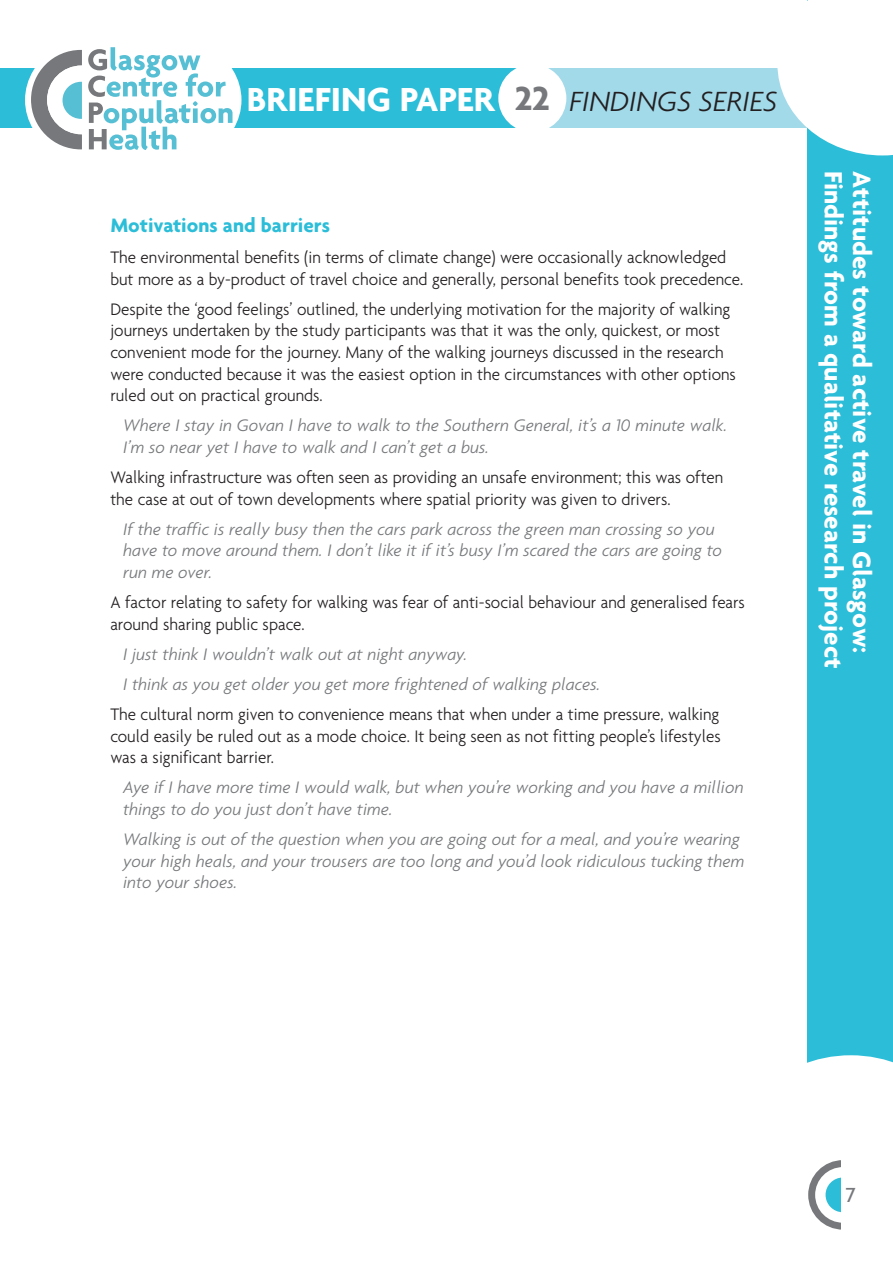
<style>
.page{position:relative;width:893px;height:1263px;background:#fff}
.page>*{position:absolute;margin:0;border:0;box-sizing:border-box;transform-origin:0 0}
.t1{font:700 36px "Agenda";color:#fff}
.t2{font:italic 300 30px "Agenda";color:#231f20}
.t3{font:700 27px "Agenda";color:#fff}
.t4{font:500 22.05px "Agenda";color:#76787b}
.t5{font:700 21px "Agenda";color:#2cbdd8}
.t6{font:300 18px/21.6px "Agenda";color:#231f20;scale:.95 1}
.t7{font:italic 300 18px/21.6px "Agenda";color:#76787b}
.s1{color:#76787b}
</style>
<div class="page">
<div style="left:0;top:68px;width:893px;height:60px;background:#2cbdd8"></div>
<div style="left:532px;top:68px;width:278px;height:60px;background:#a2daea"></div>
<div style="left:498px;top:64px;width:68px;height:68px;background:#fff;border-radius:50%"></div>
<div style="left:808px;top:1px;width:85px;height:1262px;background:#2cbdd8"></div>
<div style="left:25px;top:23px;width:216px;height:154px;background:#fff;border-radius:50%"></div>
<svg style="left:31px;top:50px;width:51px;height:99px"></svg>
<svg style="left:88px;top:47px;width:145px;height:103px"></svg>
<svg style="left:777px;top:0;width:116px;height:155px"></svg>
<div style="left:807px;top:1055px;width:86px;height:208px;background:#fff"></div>
<div style="left:808px;top:1160px;width:70px;height:69px;background:#76787b;border-radius:50%"></div>
<div style="left:815px;top:1167px;width:56px;height:56px;background:#fff;border-radius:50%"></div>
<div style="left:825px;top:1177px;width:35px;height:35px;background:#2cbdd8;border-radius:50%"></div>
<div style="left:841px;top:1146px;width:39px;height:91px;background:#fff"></div>
<h1 class="t1" style="left:247px;top:85px;width:304px">BRIEFING PAPER <span class="s1">22</span></h1>
<h2 class="t2" style="left:570px;top:89px;width:209px">FINDINGS SERIES</h2>
<p class="t5" style="left:110px;top:216px;width:221px">Motivations and barriers</p>
<p class="t6" style="left:110px;top:248px;width:668px">The environmental benefits (in terms of climate change) were occasionally acknowledged but more as a by-product of travel choice and generally, personal benefits took precedence.</p>
<p class="t6" style="left:110px;top:300px;width:660px">Despite the ‘good feelings’ outlined, the underlying motivation for the majority of walking journeys undertaken by the study participants was that it was the only, quickest, or most convenient mode for the journey. Many of the walking journeys discussed in the research were conducted because it was the easiest option in the circumstances with other options ruled out on practical grounds.</p>
<p class="t7" style="left:123px;top:416px;width:605px">Where I stay in Govan I have to walk to the Southern General, it’s a 10 minute walk.<br>I’m so near yet I have to walk and I can’t get a bus.</p>
<p class="t6" style="left:110px;top:468px;width:647px">Walking infrastructure was often seen as providing an unsafe environment; this was often the case at out of town developments where spatial priority was given to drivers.</p>
<p class="t7" style="left:123px;top:520px;width:601px">If the traffic is really busy then the cars park across the green man crossing so you have to move around them. I don’t like it if it’s busy I’m scared the cars are going to run me over.</p>
<p class="t6" style="left:110px;top:593px;width:669px">A factor relating to safety for walking was fear of anti-social behaviour and generalised fears around sharing public space.</p>
<p class="t7" style="left:123px;top:640px;width:479px;line-height:30.2px">I just think I wouldn’t walk out at night anyway.<br>I think as you get older you get more frightened of walking places.</p>
<p class="t6" style="left:110px;top:705px;width:644px;text-align:justify">The cultural norm given to convenience means that when under a time pressure, walking could easily be ruled out as a mode choice. It being seen as not fitting people’s lifestyles was a significant barrier.</p>
<p class="t7" style="left:123px;top:778px;width:622px">Aye if I have more time I would walk, but when you’re working and you have a million things to do you just don’t have time.</p>
<p class="t7" style="left:123px;top:830px;width:623px">Walking is out of the question when you are going out for a meal, and you’re wearing your high heals, and your trousers are too long and you’d look ridiculous tucking them into your shoes.</p>
<h3 class="t3" style="left:844px;top:171px;width:499px;rotate:90deg">Findings from a qualitative research project</h3>
<h3 class="t3" style="left:873px;top:171px;width:484px;rotate:90deg">Attitudes toward active travel in Glasgow:</h3>
<p class="t4" style="left:846px;top:1186px;width:12px">7</p>
</div>
